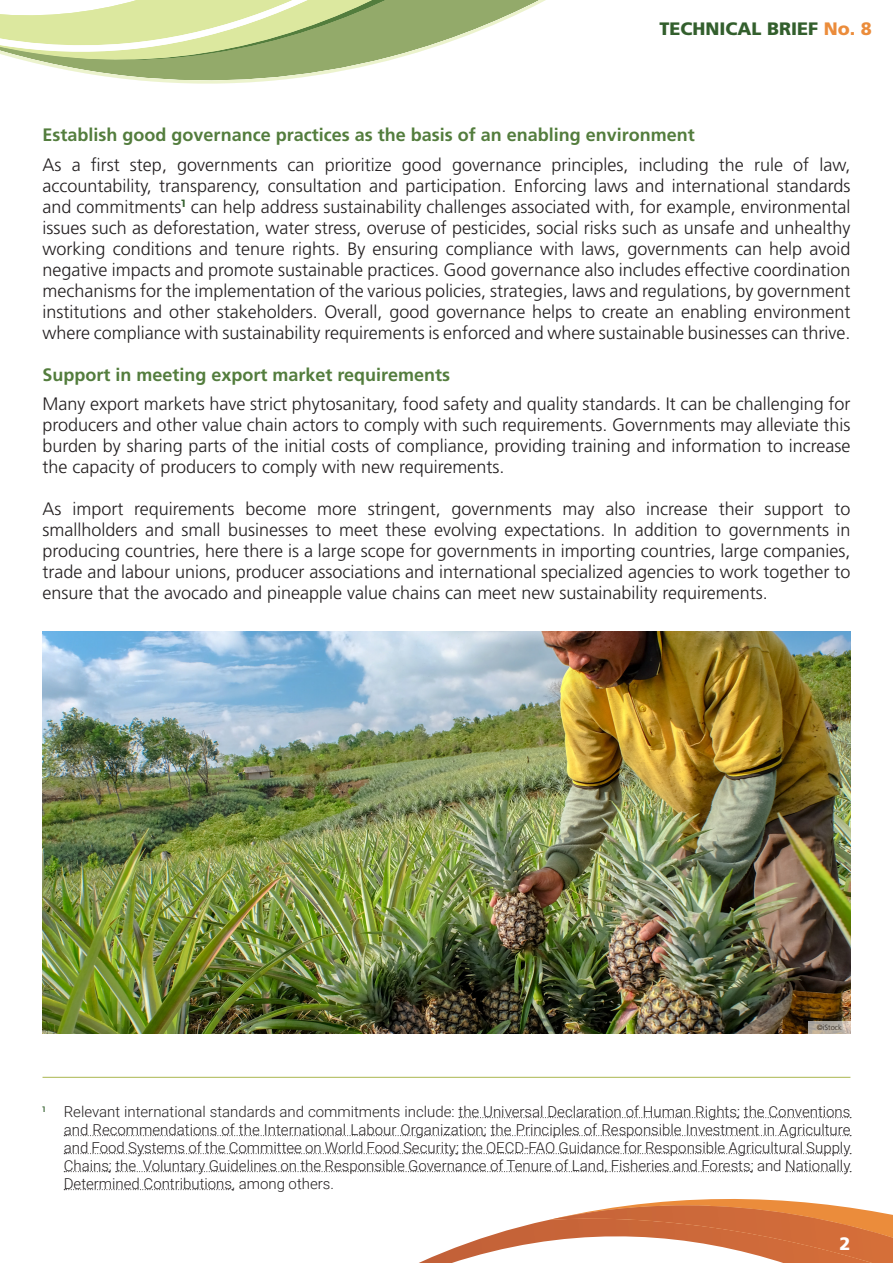
<style>
.page{position:relative;width:893px;height:1263px;background:#fff}
.page>*{position:absolute;margin:0;border:0;box-sizing:border-box;transform-origin:0 0}
.Text{font:300 18px/21px "Frutiger LT Std";color:#231f20;text-align:justify}
.Text-2{font:700 18px "Frutiger LT Std";color:#537d3d}
.t1{font:900 18px "Frutiger LT Std";color:#335f2d}
.t2{font:900 18px "Frutiger LT Std";color:#fff}
.FF{font:300 15px/18px "Roboto";color:#231f20;text-align:justify}
.t3{font:300 7.5px "Frutiger LT Std";color:#231f20}
.s1{color:#eb8c3b}
</style>
<div class="page">
<svg style="left:419px;top:1220px;width:130px;height:43px"></svg>
<svg style="left:549px;top:1199px;width:344px;height:64px"></svg>
<svg style="left:0;top:0;width:546px;height:84px"></svg>
<hr style="left:43px;top:1077px;width:807px;height:1px;background:#aab64e">
<svg style="left:459px;top:1117px;width:279px;height:1px"></svg>
<svg style="left:744px;top:1117px;width:107px;height:1px"></svg>
<svg style="left:64px;top:1135px;width:420px;height:1px"></svg>
<svg style="left:491px;top:1135px;width:360px;height:1px"></svg>
<svg style="left:64px;top:1153px;width:787px;height:1px"></svg>
<svg style="left:64px;top:1171px;width:46px;height:1px"></svg>
<svg style="left:116px;top:1171px;width:635px;height:1px"></svg>
<svg style="left:785px;top:1171px;width:66px;height:1px"></svg>
<svg style="left:64px;top:1189px;width:169px;height:1px"></svg>
<img style="left:43px;top:631px;width:807px;height:402px">
<svg style="left:807px;top:1021px;width:43px;height:12px"></svg>
<p class="t1" style="left:660px;top:18px;width:214px">TECHNICAL BRIEF <span class="s1">No. 8</span></p>
<p class="Text-2" style="left:43px;top:124px;width:654px">Establish good governance practices as the basis of an enabling environment</p>
<p class="Text" style="left:43px;top:154px;width:809px">As a first step, governments can prioritize good governance principles, including the rule of law, accountability, transparency, consultation and participation. Enforcing laws and international standards and commitments<sup>1</sup> can help address sustainability challenges associated with, for example, environmental issues such as deforestation, water stress, overuse of pesticides, social risks such as unsafe and unhealthy working conditions and tenure rights. By ensuring compliance with laws, governments can help avoid negative impacts and promote sustainable practices. Good governance also includes effective coordination mechanisms for the implementation of the various policies, strategies, laws and regulations, by government institutions and other stakeholders. Overall, good governance helps to create an enabling environment where compliance with sustainability requirements is enforced and where sustainable businesses can thrive.</p>
<p class="Text-2" style="left:43px;top:364px;width:409px">Support in meeting export market requirements</p>
<p class="Text" style="left:43px;top:394px;width:809px">Many export markets have strict phytosanitary, food safety and quality standards. It can be challenging for producers and other value chain actors to comply with such requirements. Governments may alleviate this burden by sharing parts of the initial costs of compliance, providing training and information to increase the capacity of producers to comply with new requirements.</p>
<p class="Text" style="left:43px;top:499px;width:809px">As import requirements become more stringent, governments may also increase their support to smallholders and small businesses to meet these evolving expectations. In addition to governments in producing countries, here there is a large scope for governments in importing countries, large companies, trade and labour unions, producer associations and international specialized agencies to work together to ensure that the avocado and pineapple value chains can meet new sustainability requirements.</p>
<p class="t3" style="left:817px;top:1023px;width:27px">©iStock</p>
<p class="FF" style="left:64px;top:1102px;width:788px;text-indent:-21px"><sup>1</sup> Relevant international standards and commitments include: the Universal Declaration of Human Rights; the Conventions and Recommendations of the International Labour Organization; the Principles of Responsible Investment in Agriculture and Food Systems of the Committee on World Food Security; the OECD-FAO Guidance for Responsible Agricultural Supply Chains; the Voluntary Guidelines on the Responsible Governance of Tenure of Land, Fisheries and Forests; and Nationally Determined Contributions, among others.</p>
<p class="t2" style="left:839px;top:1233px;width:13px">2</p>
</div>
